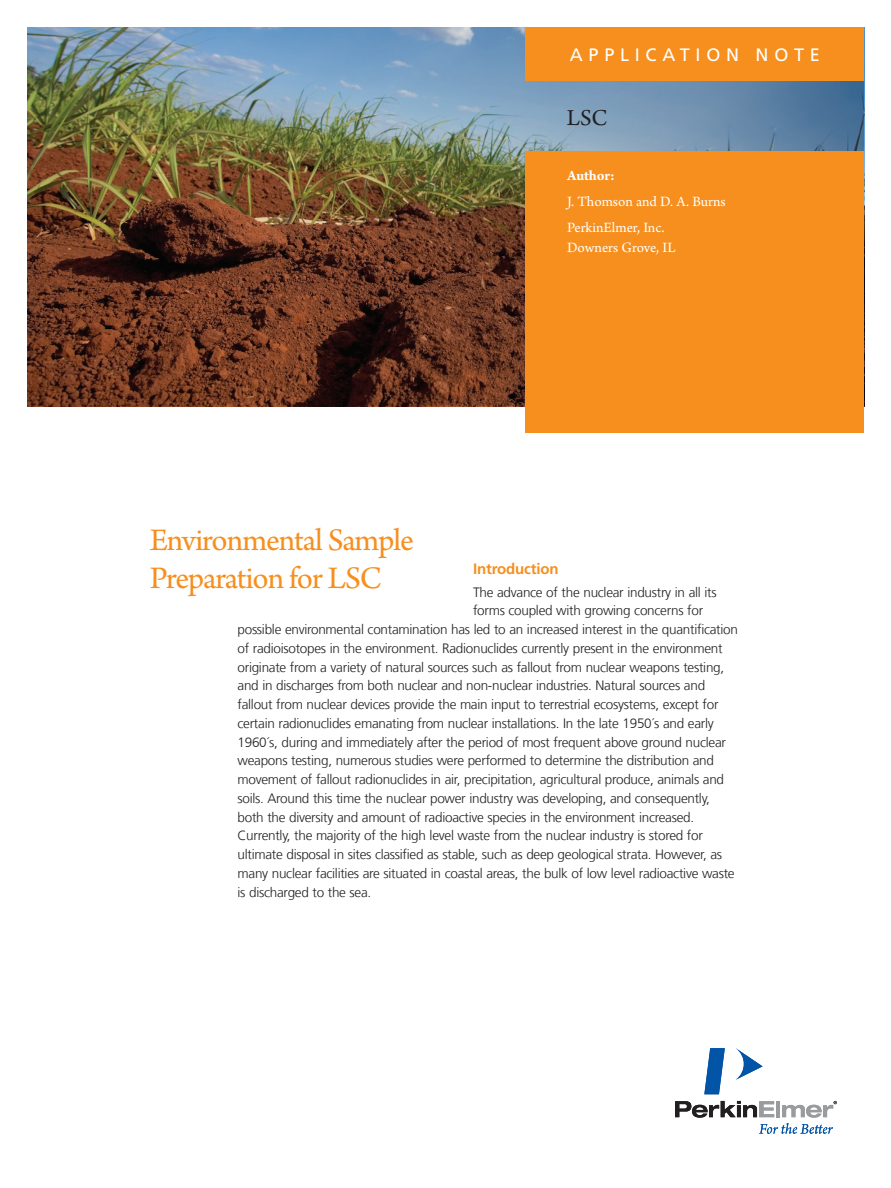
<style>
.page{position:relative;width:891px;height:1188px;background:#fff}
.page>*{position:absolute;margin:0;border:0;box-sizing:border-box;transform-origin:0 0}
.t1{font:33px/37.5px "Arno Pro";letter-spacing:-.035em;color:#f68f1e}
.t2{font:24px "Arno Pro";color:#231f20}
.t3{font:18px "Frutiger LT Com";letter-spacing:.32em;color:#fff}
.t4{font:15px/26.2px "Arno Pro";color:#fff}
.t5{font:700 15px "Frutiger LT Com";letter-spacing:-.01em;color:#f68f1e}
.t6{font:700 15px "Arno Pro";letter-spacing:-.005em;color:#fff}
.t7{font:300 13.5px "Frutiger LT Com";letter-spacing:-.02em;color:#231f20}
</style>
<div class="page">
<img style="left:28px;top:28px;width:835px;height:377px">
<svg style="left:736px;top:1048px;width:27px;height:32px"></svg>
<svg style="left:704px;top:1048px;width:21px;height:46px"></svg>
<svg style="left:675px;top:1101px;width:162px;height:33px"></svg>
<div style="left:526px;top:27px;width:338px;height:54px;background:#f68f1e"></div>
<div style="left:526px;top:151px;width:338px;height:282px;background:#f68f1e"></div>
<h3 class="t3" style="left:570px;top:44px;width:252px">APPLICATION NOTE</h3>
<h2 class="t2" style="left:567px;top:104px;width:42px">LSC</h2>
<p class="t6" style="left:567px;top:167px;width:49px">Author:</p>
<p class="t4" style="left:567px;top:189px;width:160px">J. Thomson and D. A. Burns<br>PerkinElmer, Inc.</p>
<p class="t4" style="left:567px;top:235px;width:110px">Downers Grove, IL</p>
<h1 class="t1" style="left:150px;top:524px;width:266px">Environmental Sample<br>Preparation for LSC</h1>
<p class="t5" style="left:473px;top:560px;width:87px">Introduction</p>
<p class="t7" style="left:473px;top:584px;width:245px">The advance of the nuclear industry in all its</p>
<p class="t7" style="left:473px;top:603px;width:232px">forms coupled with growing concerns for</p>
<p class="t7" style="left:238px;top:622px;width:502px">possible environmental contamination has led to an increased interest in the quantification</p>
<p class="t7" style="left:238px;top:640px;width:487px">of radioisotopes in the environment. Radionuclides currently present in the environment</p>
<p class="t7" style="left:238px;top:659px;width:488px">originate from a variety of natural sources such as fallout from nuclear weapons testing,</p>
<p class="t7" style="left:238px;top:678px;width:469px">and in discharges from both nuclear and non-nuclear industries. Natural sources and</p>
<p class="t7" style="left:238px;top:697px;width:483px">fallout from nuclear devices provide the main input to terrestrial ecosystems, except for</p>
<p class="t7" style="left:238px;top:715px;width:478px">certain radionuclides emanating from nuclear installations. In the late 1950´s and early</p>
<p class="t7" style="left:238px;top:734px;width:490px">1960´s, during and immediately after the period of most frequent above ground nuclear</p>
<p class="t7" style="left:238px;top:753px;width:478px">weapons testing, numerous studies were performed to determine the distribution and</p>
<p class="t7" style="left:238px;top:772px;width:488px">movement of fallout radionuclides in air, precipitation, agricultural produce, animals and</p>
<p class="t7" style="left:238px;top:790px;width:474px">soils. Around this time the nuclear power industry was developing, and consequently,</p>
<p class="t7" style="left:238px;top:809px;width:458px">both the diversity and amount of radioactive species in the environment increased.</p>
<p class="t7" style="left:238px;top:828px;width:467px">Currently, the majority of the high level waste from the nuclear industry is stored for</p>
<p class="t7" style="left:238px;top:847px;width:486px">ultimate disposal in sites classified as stable, such as deep geological strata. However, as</p>
<p class="t7" style="left:238px;top:865px;width:499px">many nuclear facilities are situated in coastal areas, the bulk of low level radioactive waste</p>
<p class="t7" style="left:238px;top:884px;width:135px">is discharged to the sea.</p>
</div>
